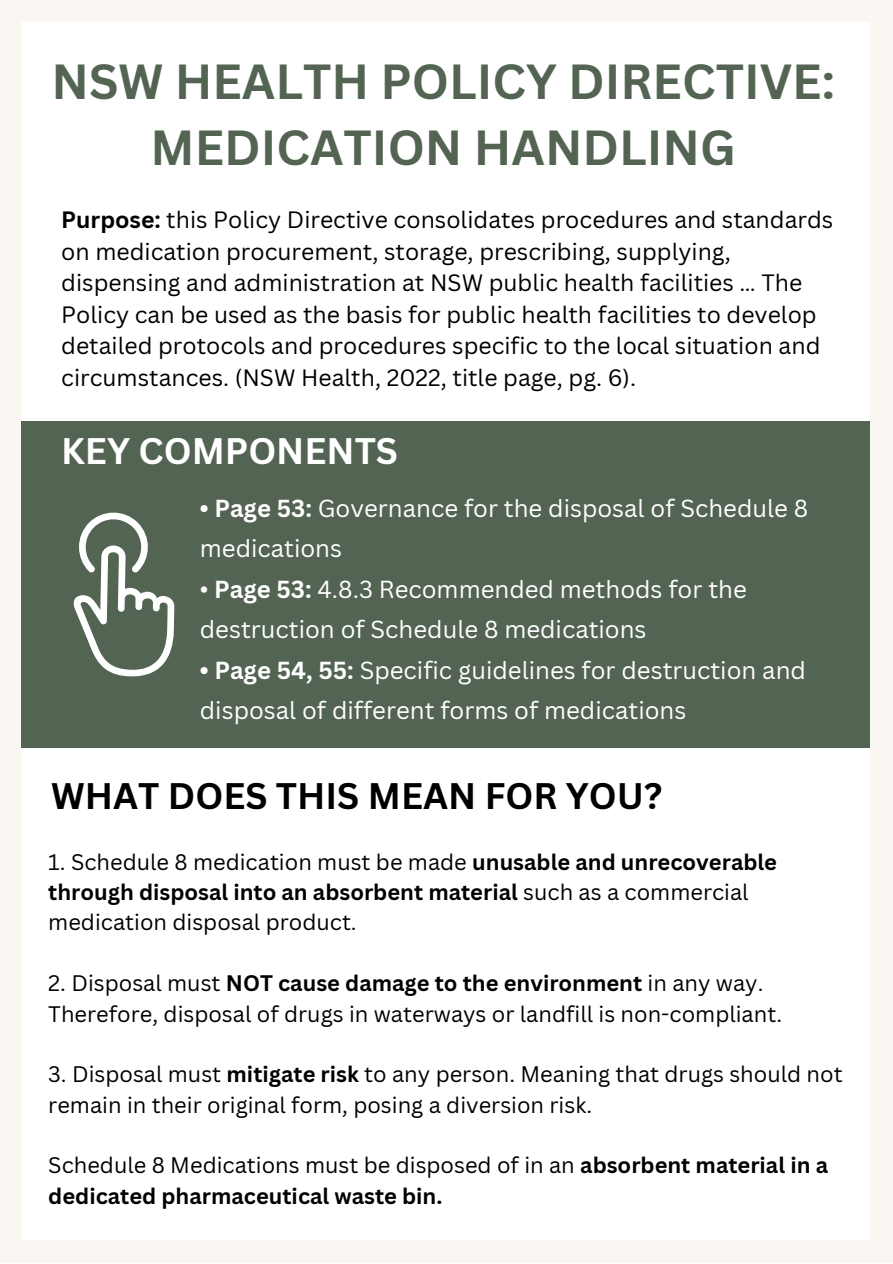
<style>
.page{position:relative;width:893px;height:1264px;background:#fff}
.page>*{position:absolute;margin:0;border:0;box-sizing:border-box;transform-origin:0 0}
.t1{font:700 48px/66.3px "Canva Sans";color:#546453;text-align:center}
.t2{font:700 36px "Canva Sans";color:#000}
.t3{font:700 36px "Canva Sans";color:#fff}
.t4{font:24px/40.5px "Canva Sans";color:#fff}
.t5{font:22.95px/31.5px "Canva Sans";color:#000}
.t6{font:21.9px/30.3px "Canva Sans";color:#000}
.t7{font:700 21.9px/30.3px "Canva Sans";color:#000}
.s1{font-weight:700}
.s2{font-weight:400}
</style>
<div class="page">
<div style="left:0;top:0;width:892px;height:1262px;background:#faf6f1"></div>
<div style="left:21px;top:23px;width:848px;height:1217px;background:#fff"></div>
<div style="left:21px;top:421px;width:848px;height:326px;background:#546453"></div>
<svg style="left:74px;top:512px;width:100px;height:164px"></svg>
<p class="t1" style="left:52px;top:47px;width:784px">NSW HEALTH POLICY DIRECTIVE:<br>MEDICATION HANDLING</p>
<p class="t5" style="left:61px;top:204px;width:773px"><span class="s1">Purpose:</span> this Policy Directive consolidates procedures and standards on medication procurement, storage, prescribing, supplying, dispensing and administration at NSW public health facilities … The Policy can be used as the basis for public health facilities to develop detailed protocols and procedures specific to the local situation and circumstances. (NSW Health, 2022, title page, pg. 6).</p>
<p class="t3" style="left:61px;top:425px;width:338px">KEY COMPONENTS</p>
<p class="t4" style="left:200px;top:487px;width:610px"><span class="s1">• Page 53:</span> Governance for the disposal of Schedule 8 medications</p>
<p class="t4" style="left:200px;top:568px;width:548px">• <span class="s1">Page 53:</span> 4.8.3 Recommended methods for the destruction of Schedule 8 medications</p>
<p class="t4" style="left:200px;top:649px;width:607px"><span class="s1">• Page 54, 55:</span> Specific guidelines for destruction and disposal of different forms of medications</p>
<p class="t2" style="left:51px;top:770px;width:612px">WHAT DOES THIS MEAN FOR YOU?</p>
<p class="t6" style="left:48px;top:846px;width:730px">1. Schedule 8 medication must be made <span class="s1">unusable and unrecoverable through disposal into an absorbent material</span> such as a commercial medication disposal product.</p>
<p class="t6" style="left:48px;top:967px;width:735px">2. Disposal must <span class="s1">NOT cause damage to the environment</span> in any way.<br>Therefore, disposal of drugs in waterways or landfill is non-compliant.</p>
<p class="t6" style="left:48px;top:1058px;width:795px">3. Disposal must <span class="s1">mitigate risk</span> to any person. Meaning that drugs should not remain in their original form, posing a diversion risk.</p>
<p class="t7" style="left:48px;top:1149px;width:781px"><span class="s2">Schedule 8 Medications must be disposed of in an</span> absorbent material in a dedicated pharmaceutical waste bin.</p>
</div>
